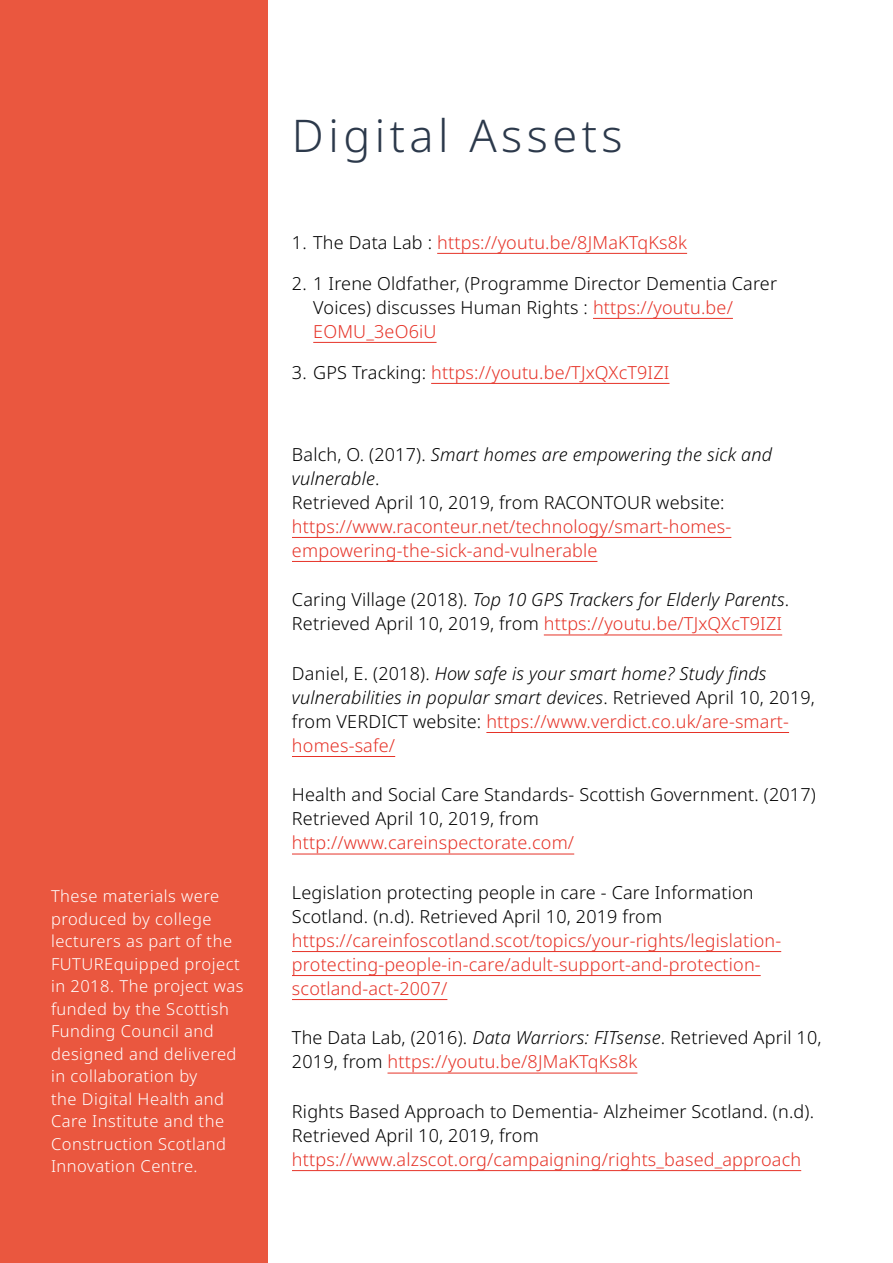
<style>
.page{position:relative;width:893px;height:1263px;background:#fff}
.page>*{position:absolute;margin:0;border:0;box-sizing:border-box;transform-origin:0 0}
.t1{font:300 45px "Noto Sans";letter-spacing:.1em;color:#2c394b}
.t2{font:300 18px/24px "Noto Sans";letter-spacing:.01em;color:#000}
.t3{font:300 18px/24px "Noto Sans";letter-spacing:.01em;color:#e63328}
.t4{font:italic 300 18px/24px "Noto Sans";letter-spacing:.01em;color:#000}
.t5{font:300 16.5px/22.5px "Noto Sans";letter-spacing:.03em;color:#fff}
.s1{color:#000}
.s2{color:#e63328}
.s3{font-style:italic}
.s4{font-style:normal}
.s5{font-style:normal;color:#e63328}
</style>
<div class="page">
<div style="left:0;top:0;width:268px;height:1263px;background:#ea573f"></div>
<hr style="left:437px;top:253px;width:250px;height:1px;background:#e63328">
<hr style="left:593px;top:318px;width:140px;height:1px;background:#e63328">
<hr style="left:313px;top:342px;width:124px;height:1px;background:#e63328">
<hr style="left:431px;top:383px;width:238px;height:1px;background:#e63328">
<hr style="left:292px;top:537px;width:439px;height:1px;background:#e63328">
<hr style="left:292px;top:561px;width:305px;height:1px;background:#e63328">
<hr style="left:544px;top:635px;width:238px;height:1px;background:#e63328">
<hr style="left:486px;top:732px;width:303px;height:1px;background:#e63328">
<hr style="left:292px;top:756px;width:103px;height:1px;background:#e63328">
<hr style="left:292px;top:854px;width:282px;height:1px;background:#e63328">
<hr style="left:292px;top:951px;width:489px;height:1px;background:#e63328">
<hr style="left:292px;top:975px;width:469px;height:1px;background:#e63328">
<hr style="left:292px;top:999px;width:155px;height:1px;background:#e63328">
<hr style="left:387px;top:1073px;width:250px;height:1px;background:#e63328">
<hr style="left:292px;top:1170px;width:509px;height:1px;background:#e63328">
<p class="t5" style="left:51px;top:885px;width:194px">These materials were produced by college lecturers as part of the<br>FUTUREquipped project in 2018. The project was funded by the Scottish<br>Funding Council and designed and delivered in collaboration by<br>the Digital Health and<br>Care Institute and the<br>Construction Scotland<br>Innovation Centre.</p>
<h1 class="t1" style="left:292px;top:104px;width:332px">Digital Assets</h1>
<p class="t3" style="left:292px;top:231px;width:397px"><span class="s1">1. The Data Lab :</span> https://youtu.be/8JMaKTqKs8k</p>
<p class="t2" style="left:313px;top:272px;width:465px;text-indent:-21px">2. 1 Irene Oldfather, (Programme Director Dementia Carer<br>Voices) discusses Human Rights : <span class="s2">https://youtu.be/<br>EOMU_3eO6iU</span></p>
<p class="t3" style="left:292px;top:361px;width:379px"><span class="s1">3. GPS Tracking:</span> https://youtu.be/TJxQXcT9IZI</p>
<p class="t2" style="left:292px;top:443px;width:482px">Balch, O. (2017). <span class="s3">Smart homes are empowering the sick and vulnerable</span>.<br>Retrieved April 10, 2019, from RACONTOUR website:</p>
<p class="t3" style="left:292px;top:515px;width:441px">https://www.raconteur.net/technology/smart-homes&shy;empowering-the-sick-and-vulnerable</p>
<p class="t2" style="left:292px;top:588px;width:499px">Caring Village (2018). <span class="s3">Top 10 GPS Trackers for Elderly Parents</span>.<br>Retrieved April 10, 2019, from <span class="s2">https://youtu.be/TJxQXcT9IZI</span></p>
<p class="t4" style="left:292px;top:662px;width:524px"><span class="s4">Daniel, E. (2018).</span> How safe is your smart home? Study finds vulnerabilities in popular smart devices<span class="s4">. Retrieved April 10, 2019, from VERDICT website:</span> <span class="s5">https://www.verdict.co.uk/are-smart&shy;homes-safe/</span></p>
<p class="t2" style="left:292px;top:783px;width:525px">Health and Social Care Standards- Scottish Government. (2017)<br>Retrieved April 10, 2019, from</p>
<p class="t3" style="left:292px;top:831px;width:284px">http://www.careinspectorate.com/</p>
<p class="t2" style="left:292px;top:881px;width:463px">Legislation protecting people in care - Care Information<br>Scotland. (n.d). Retrieved April 10, 2019 from</p>
<p class="t3" style="left:292px;top:929px;width:491px">https://careinfoscotland.scot/topics/your-rights/legislation&shy;protecting-people-in-care/adult-support-and-protection&shy;scotland-act-2007/</p>
<p class="t2" style="left:292px;top:1026px;width:531px">The Data Lab, (2016). <span class="s3">Data Warriors: FITsense</span>. Retrieved April 10,<br>2019, from <span class="s2">https://youtu.be/8JMaKTqKs8k</span></p>
<p class="t2" style="left:292px;top:1100px;width:524px">Rights Based Approach to Dementia- Alzheimer Scotland. (n.d).<br>Retrieved April 10, 2019, from</p>
<p class="t3" style="left:292px;top:1148px;width:511px">https://www.alzscot.org/campaigning/rights_based_approach</p>
</div>
